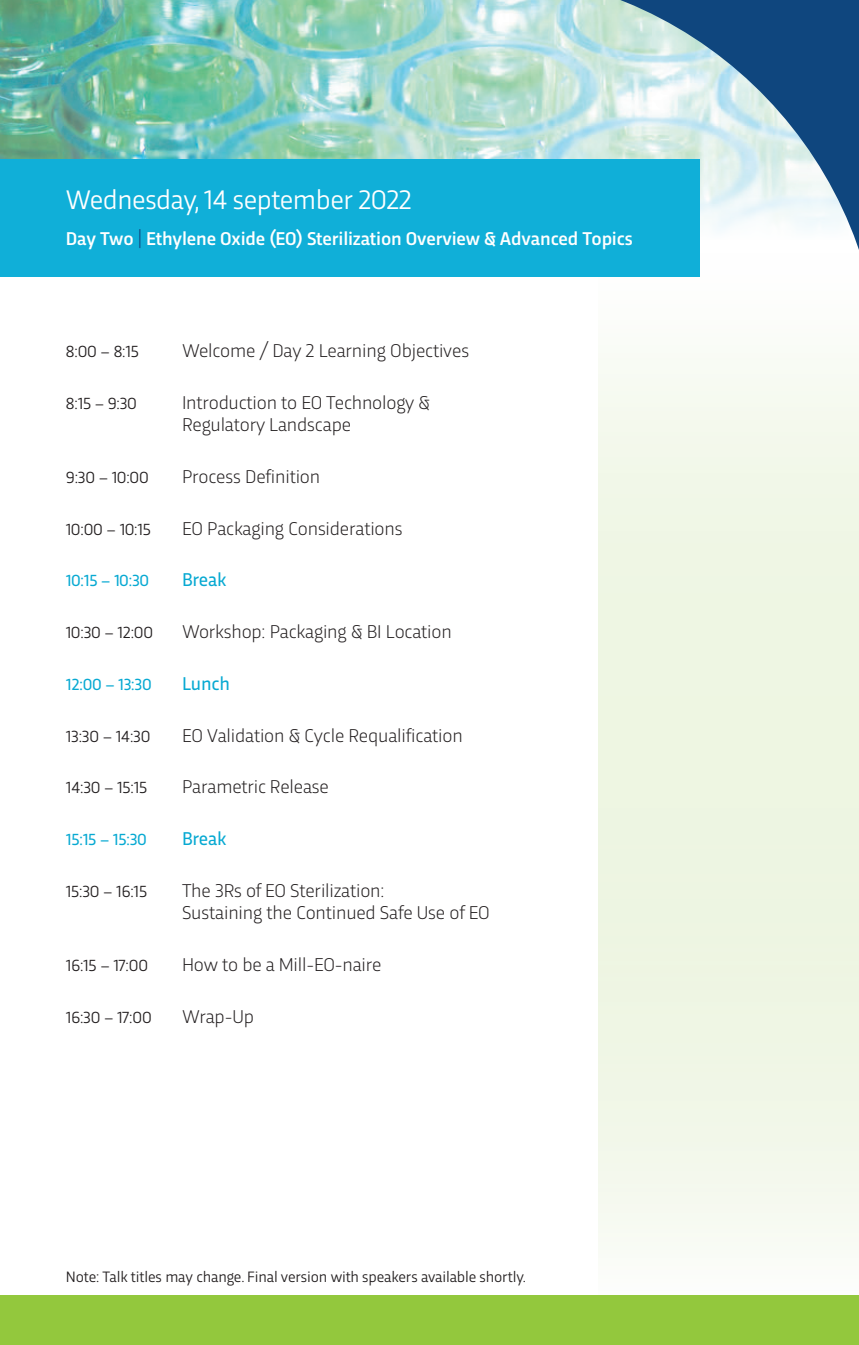
<style>
.page{position:relative;width:859px;height:1345px;background:#fff}
.page>*{position:absolute;margin:0;border:0;box-sizing:border-box;transform-origin:0 0}
.t1{font:28.12px "Trasandina";letter-spacing:-.02em;color:#fff}
.t2{font:300 19.35px/22.5px "Trasandina";letter-spacing:-.01em;color:#231f20}
.t3{font:500 19.35px "Trasandina";letter-spacing:-.01em;color:#fff}
.t4{font:19.35px "Trasandina";letter-spacing:-.01em;color:#07a9d2}
.t5{font:16.88px "Trasandina";letter-spacing:-.015em;color:#231f20}
.t6{font:16.88px "Trasandina";letter-spacing:-.015em;color:#07a9d2}
.t7{font:15.75px "Trasandina";letter-spacing:-.01em;color:#231f20}
.s1{font-weight:300;color:#0f467e}
</style>
<div class="page">
<img style="left:0;top:0;width:448px;height:159px">
<svg style="left:598px;top:361px;width:261px;height:885px;background:#f0f6e6"></svg>
<div style="left:0;top:159px;width:699px;height:118px;background:#10afd8"></div>
<div style="left:0;top:1295px;width:859px;height:50px;background:#93c83d"></div>
<svg style="left:448px;top:0;width:411px;height:361px"></svg>
<h1 class="t1" style="left:66px;top:179px;width:347px">Wednesday, 14 september 2022</h1>
<p class="t3" style="left:66px;top:224px;width:568px">Day Two <span class="s1">|</span> Ethylene Oxide (EO) Sterilization Overview &amp; Advanced Topics</p>
<p class="t3" style="left:100px;top:224px;width:386px">One S eri ity Assurance &amp; R gulatory Landscape</p>
<p class="t5" style="left:66px;top:339px;width:74px">8:00 – 8:15</p>
<p class="t2" style="left:182px;top:338px;width:288px">Welcome / Day 2 Learning Objectives</p>
<p class="t5" style="left:66px;top:390px;width:73px">8:15 – 9:30</p>
<p class="t2" style="left:182px;top:389px;width:249px">Introduction to EO Technology &amp;<br>Regulatory Landscape</p>
<p class="t5" style="left:66px;top:465px;width:84px">9:30 – 10:00</p>
<p class="t2" style="left:182px;top:464px;width:140px">Process Definition</p>
<p class="t5" style="left:66px;top:516px;width:86px">10:00 – 10:15</p>
<p class="t2" style="left:182px;top:515px;width:222px">EO Packaging Considerations</p>
<p class="t6" style="left:66px;top:568px;width:85px">10:15 – 10:30</p>
<p class="t4" style="left:182px;top:565px;width:46px">Break</p>
<p class="t5" style="left:66px;top:620px;width:89px">10:30 – 12:00</p>
<p class="t2" style="left:182px;top:619px;width:271px">Workshop: Packaging &amp; BI Location</p>
<p class="t6" style="left:66px;top:671px;width:87px">12:00 – 13:30</p>
<p class="t4" style="left:182px;top:669px;width:50px">Lunch</p>
<p class="t5" style="left:66px;top:723px;width:86px">13:30 – 14:30</p>
<p class="t2" style="left:182px;top:722px;width:282px">EO Validation &amp; Cycle Requalification</p>
<p class="t5" style="left:66px;top:775px;width:83px">14:30 – 15:15</p>
<p class="t2" style="left:182px;top:774px;width:148px">Parametric Release</p>
<p class="t6" style="left:66px;top:827px;width:83px">15:15 – 15:30</p>
<p class="t4" style="left:182px;top:824px;width:46px">Break</p>
<p class="t5" style="left:66px;top:879px;width:83px">15:30 – 16:15</p>
<p class="t2" style="left:182px;top:878px;width:309px">The 3Rs of EO Sterilization:<br>Sustaining the Continued Safe Use of EO</p>
<p class="t5" style="left:66px;top:953px;width:84px">16:15 – 17:00</p>
<p class="t2" style="left:182px;top:952px;width:201px">How to be a Mill-EO-naire</p>
<p class="t5" style="left:66px;top:1005px;width:87px">16:30 – 17:00</p>
<p class="t2" style="left:182px;top:1004px;width:73px">Wrap-Up</p>
<p class="t7" style="left:66px;top:1265px;width:461px">Note: Talk titles may change. Final version with speakers available shortly.</p>
</div>
